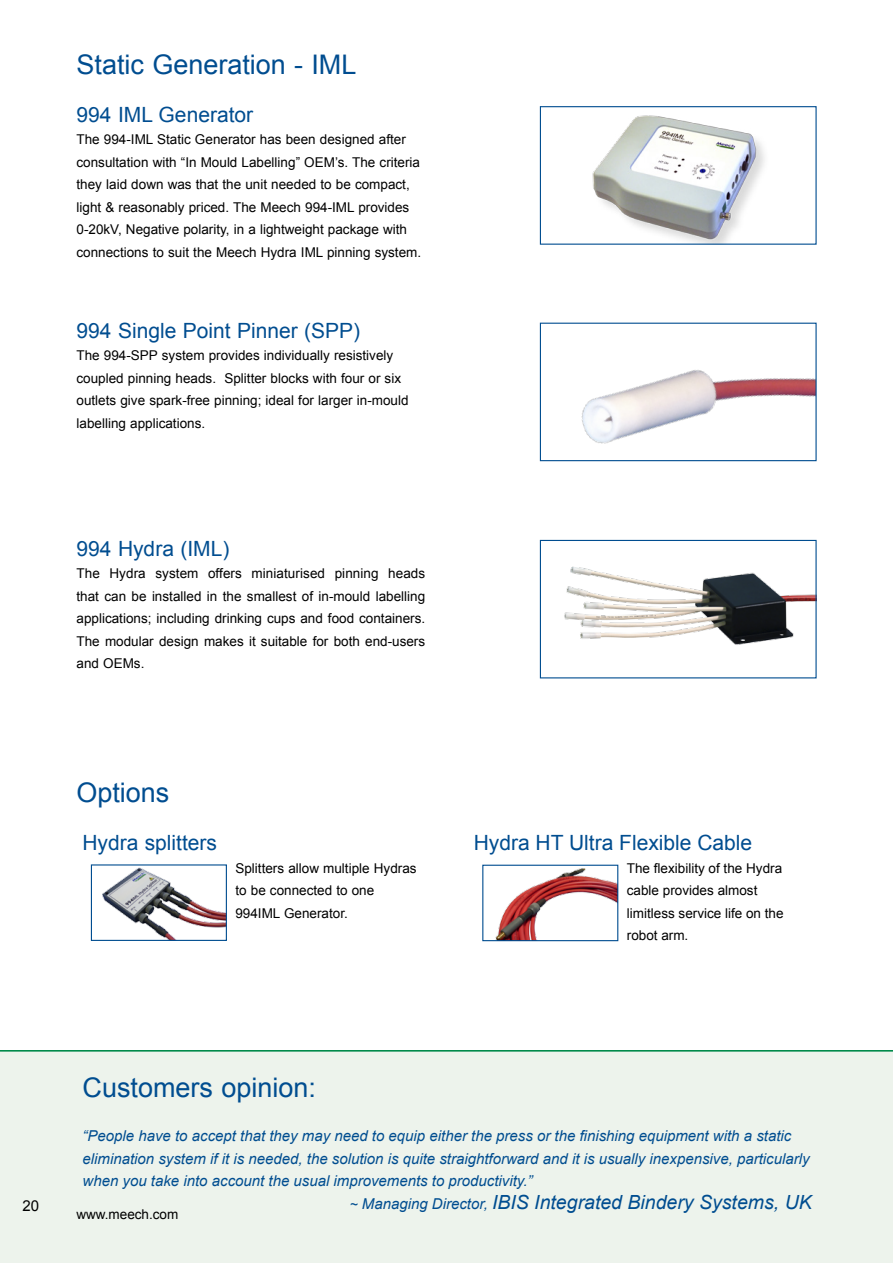
<style>
.page{position:relative;width:893px;height:1263px;background:#fff}
.page>*{position:absolute;margin:0;border:0;box-sizing:border-box;transform-origin:0 0}
.t1{font:27px "Arial";color:#004d90}
.t2{font:21px "Arial";color:#004d90}
.t3{font:italic 19.5px "Arial";color:#004d90}
.t4{font:italic 15px/22.5px "Arial";color:#004d90}
.t5{font:15px "Arial";color:#000}
.t6{font:13.5px/22.5px "Arial";color:#000}
.s1{font-size:13.5px}
.s2{font-size:15px}
</style>
<div class="page">
<div style="left:0;top:1050px;width:893px;height:213px;background:#edf3ec"></div>
<img style="left:564px;top:566px;width:251px;height:79px">
<div style="left:540px;top:540px;width:277px;height:138px;border:1px solid #004d90"></div>
<img style="left:581px;top:370px;width:234px;height:74px">
<div style="left:540px;top:323px;width:277px;height:138px;border:1px solid #004d90"></div>
<img style="left:592px;top:115px;width:173px;height:128px">
<div style="left:540px;top:106px;width:277px;height:139px;border:1px solid #004d90"></div>
<img style="left:102px;top:867px;width:123px;height:72px">
<div style="left:91px;top:864px;width:136px;height:77px;border:1px solid #004d90"></div>
<img style="left:495px;top:868px;width:121px;height:71px">
<div style="left:482px;top:865px;width:136px;height:76px;border:1px solid #004d90"></div>
<h1 class="t1" style="left:77px;top:46px;width:281px">Static Generation - IML</h1>
<h2 class="t2" style="left:77px;top:100px;width:178px">994 IML Generator</h2>
<p class="t6" style="left:77px;top:128px;width:346px">The 994-IML Static Generator has been designed after consultation with “In Mould Labelling” OEM’s. The criteria they laid down was that the unit needed to be compact, light &amp; reasonably priced. The Meech 994-IML provides 0-20kV, Negative polarity, in a lightweight package with connections to suit the Meech Hydra IML pinning system.</p>
<h2 class="t2" style="left:77px;top:316px;width:285px">994 Single Point Pinner (SPP)</h2>
<p class="t6" style="left:77px;top:344px;width:334px">The 994-SPP system provides individually resistively coupled pinning heads. Splitter blocks with four or six outlets give spark-free pinning; ideal for larger in-mould labelling applications.</p>
<h2 class="t2" style="left:77px;top:534px;width:154px">994 Hydra (IML)</h2>
<p class="t6" style="left:77px;top:562px;width:350px;text-align:justify">The Hydra system offers miniaturised pinning heads that can be installed in the smallest of in-mould labelling applications; including drinking cups and food containers.<br>The modular design makes it suitable for both end-users and OEMs.</p>
<h1 class="t1" style="left:76px;top:775px;width:95px">Options</h1>
<h2 class="t2" style="left:82px;top:829px;width:136px">Hydra splitters</h2>
<p class="t6" style="left:235px;top:857px;width:183px">Splitters allow multiple Hydras to be connected to one<br>994IML Generator.</p>
<h2 class="t2" style="left:474px;top:829px;width:280px">Hydra HT Ultra Flexible Cable</h2>
<p class="t6" style="left:627px;top:857px;width:158px">The flexibility of the Hydra cable provides almost limitless service life on the robot arm.</p>
<p class="t5" style="left:23px;top:1196px;width:18px">20</p>
<h1 class="t1" style="left:83px;top:1070px;width:235px">Customers opinion:</h1>
<p class="t4" style="left:83px;top:1125px;width:728px">“People have to accept that they may need to equip either the press or the finishing equipment with a static elimination system if it is needed, the solution is quite straightforward and it is usually inexpensive, particularly when you take into account the usual improvements to productivity.”</p>
<h3 class="t3" style="left:350px;top:1189px;width:463px"><span class="s1">~</span> <span class="s2">Managing Director,</span> IBIS Integrated Bindery Systems, UK</h3>
<p class="t6" style="left:76px;top:1203px;width:104px">www.meech.com</p>
</div>
